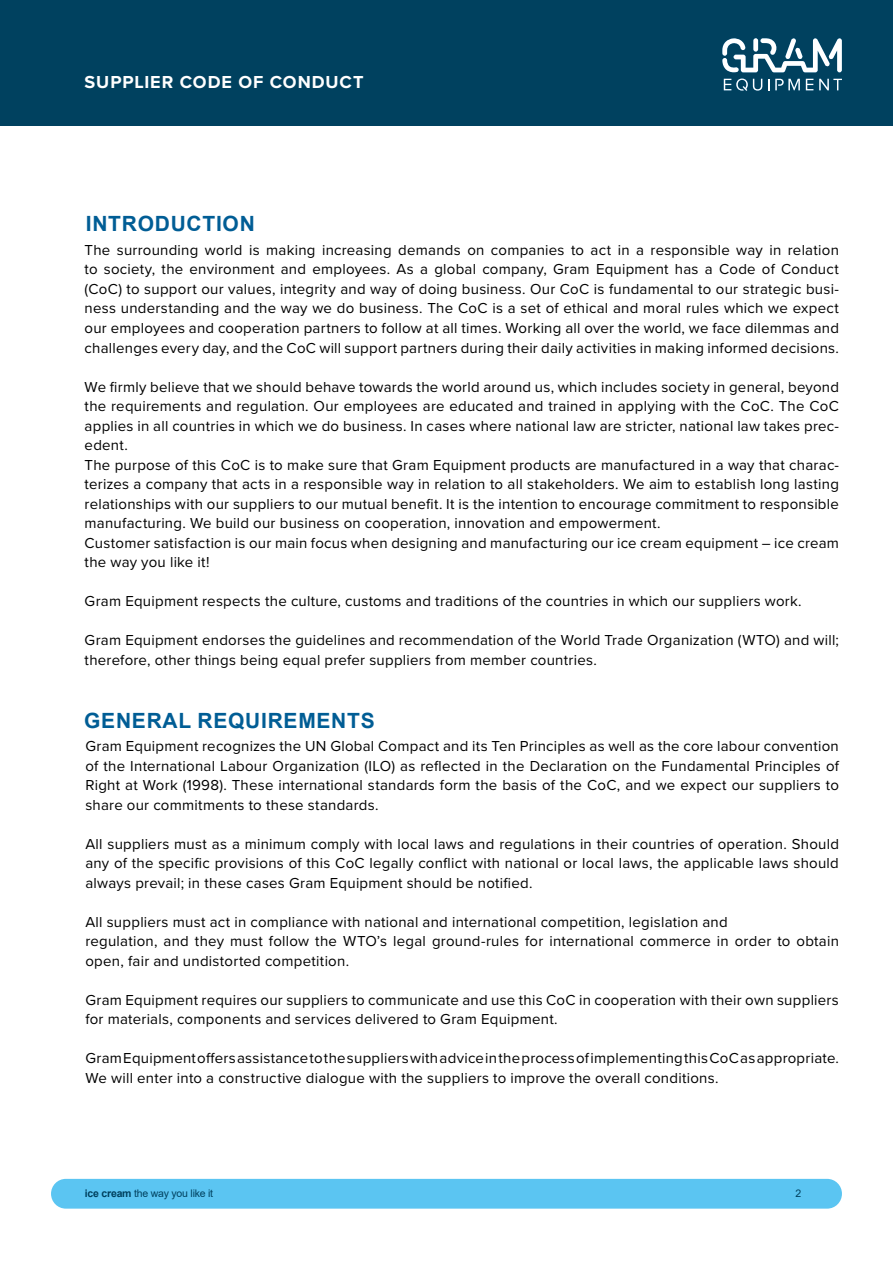
<style>
.page{position:relative;width:893px;height:1263px;background:#fff}
.page>*{position:absolute;margin:0;border:0;box-sizing:border-box;transform-origin:0 0}
.t1{font:700 21px "Arial";letter-spacing:.035em;color:#005d95}
.t2{font:700 18px "Proxima Nova";letter-spacing:.05em;color:#fff}
.t3{font:15px/19.5px "Proxima Nova";letter-spacing:.015em;color:#000}
.t4{font:10.5px "Arial";letter-spacing:-.02em;color:#00415f}
.s1{font-weight:700}
</style>
<div class="page">
<div style="left:0;top:0;width:893px;height:125px;background:#00415f"></div>
<div style="left:51px;top:1179px;width:791px;height:29px;background:#5bc5f2;border-radius:15px"></div>
<svg style="left:806px;top:79px;width:7px;height:11px"></svg>
<svg style="left:819px;top:79px;width:23px;height:11px"></svg>
<svg style="left:724px;top:79px;width:38px;height:12px"></svg>
<svg style="left:775px;top:79px;width:25px;height:11px"></svg>
<svg style="left:722px;top:38px;width:120px;height:34px"></svg>
<p class="t2" style="left:85px;top:69px;width:280px">SUPPLIER CODE OF CONDUCT</p>
<h1 class="t1" style="left:86px;top:209px;width:171px">INTRODUCTION</h1>
<p class="t3" style="left:85px;top:240px;width:756px;text-align:justify">The surrounding world is making increasing demands on companies to act in a responsible way in relation to society, the environment and employees. As a global company, Gram Equipment has a Code of Conduct (CoC) to support our values, integrity and way of doing business. Our CoC is fundamental to our strategic busi&shy;ness understanding and the way we do business. The CoC is a set of ethical and moral rules which we expect our employees and cooperation partners to follow at all times. Working all over the world, we face dilemmas and challenges every day, and the CoC will support partners during their daily activities in making informed decisions.</p>
<p class="t3" style="left:85px;top:376px;width:756px">We firmly believe that we should behave towards the world around us, which includes society in general, beyond the requirements and regulation. Our employees are educated and trained in applying with the CoC. The CoC applies in all countries in which we do business. In cases where national law are stricter, national law takes prec&shy;edent.<br>The purpose of this CoC is to make sure that Gram Equipment products are manufactured in a way that charac&shy;terizes a company that acts in a responsible way in relation to all stakeholders. We aim to establish long lasting relationships with our suppliers to our mutual benefit. It is the intention to encourage commitment to responsible manufacturing. We build our business on cooperation, innovation and empowerment.<br>Customer satisfaction is our main focus when designing and manufacturing our ice cream equipment – ice cream the way you like it!</p>
<p class="t3" style="left:85px;top:591px;width:719px">Gram Equipment respects the culture, customs and traditions of the countries in which our suppliers work.</p>
<p class="t3" style="left:85px;top:630px;width:756px">Gram Equipment endorses the guidelines and recommendation of the World Trade Organization (WTO) and will; therefore, other things being equal prefer suppliers from member countries.</p>
<h1 class="t1" style="left:84px;top:706px;width:292px">GENERAL REQUIREMENTS</h1>
<p class="t3" style="left:85px;top:736px;width:755px;text-align:justify">Gram Equipment recognizes the UN Global Compact and its Ten Principles as well as the core labour convention of the International Labour Organization (ILO) as reflected in the Declaration on the Fundamental Principles of Right at Work (1998). These international standards form the basis of the CoC, and we expect our suppliers to share our commitments to these standards.</p>
<p class="t3" style="left:85px;top:833px;width:755px;text-align:justify">All suppliers must as a minimum comply with local laws and regulations in their countries of operation. Should any of the specific provisions of this CoC legally conflict with national or local laws, the applicable laws should always prevail; in these cases Gram Equipment should be notified.</p>
<p class="t3" style="left:85px;top:911px;width:755px">All suppliers must act in compliance with national and international competition, legislation and<br>regulation, and they must follow the WTO’s legal ground-rules for international commerce in order to obtain open, fair and undistorted competition.</p>
<p class="t3" style="left:85px;top:989px;width:755px">Gram Equipment requires our suppliers to communicate and use this CoC in cooperation with their own suppliers for materials, components and services delivered to Gram Equipment.</p>
<p class="t3" style="left:85px;top:1048px;width:755px">Gram Equipment offers assistance to the suppliers with advice in the process of implementing this CoC as appropriate.<br>We will enter into a constructive dialogue with the suppliers to improve the overall conditions.</p>
<p class="t4" style="left:85px;top:1186px;width:130px"><span class="s1">ice cream</span> the way you like it</p>
<p class="t4" style="left:796px;top:1186px;width:7px">2</p>
</div>
